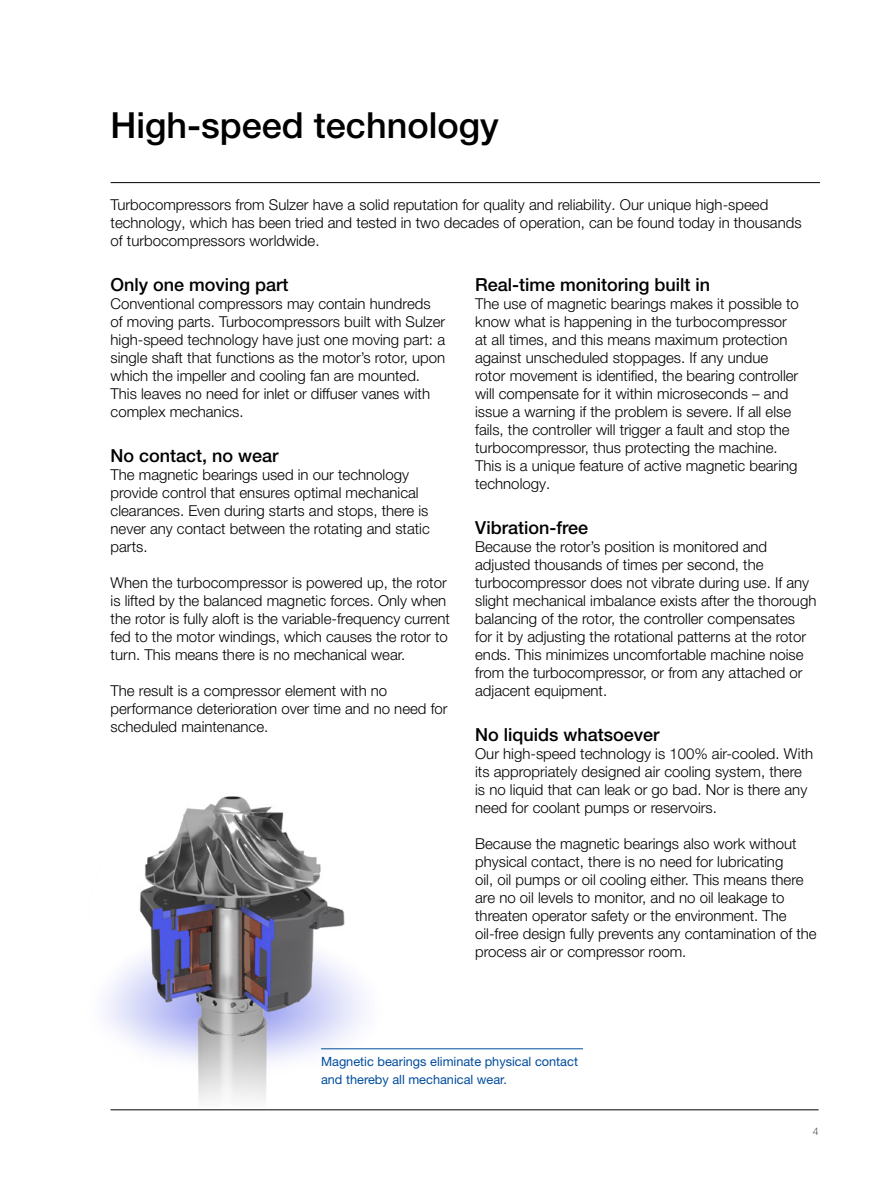
<style>
.page{position:relative;width:893px;height:1191px;background:#fff}
.page>*{position:absolute;margin:0;border:0;box-sizing:border-box;transform-origin:0 0}
.t1{font:500 36px "Helvetica Neue LT Pro";color:#000}
.Subtitle{font:500 18px "Helvetica Neue LT Pro";color:#000}
.Body_text{font:300 15px/18px "Helvetica Neue LT Pro";color:#000}
.t2{font:12.75px/18px "Helvetica Neue LT Pro";color:#004d9d}
.Page_number_right{font:100 10.5px "Helvetica Neue LT Pro";color:#000}
</style>
<div class="page">
<hr style="left:111px;top:182px;width:709px;height:1px;background:#000">
<img style="left:105px;top:796px;width:295px;height:305px">
<hr style="left:321px;top:1048px;width:262px;height:1px;background:#004d9d">
<hr style="left:111px;top:1109px;width:708px;height:1px;background:#000">
<p class="t1" style="left:111px;top:103px;width:390px">High-speed technology</p>
<p class="Body_text" style="left:111px;top:195px;width:693px">Turbocompressors from Sulzer have a solid reputation for quality and reliability. Our unique high-speed technology, which has been tried and tested in two decades of operation, can be found today in thousands of turbocompressors worldwide.</p>
<p class="Subtitle" style="left:111px;top:273px;width:180px">Only one moving part</p>
<p class="Body_text" style="left:111px;top:294px;width:336px">Conventional compressors may contain hundreds of moving parts. Turbocompressors built with Sulzer high-speed technology have just one moving part: a single shaft that functions as the motor’s rotor, upon which the impeller and cooling fan are mounted.<br>This leaves no need for inlet or diffuser vanes with complex mechanics.</p>
<p class="Subtitle" style="left:111px;top:444px;width:170px">No contact, no wear</p>
<p class="Body_text" style="left:111px;top:465px;width:321px">The magnetic bearings used in our technology provide control that ensures optimal mechanical clearances. Even during starts and stops, there is never any contact between the rotating and static parts.</p>
<p class="Body_text" style="left:111px;top:573px;width:341px">When the turbocompressor is powered up, the rotor is lifted by the balanced magnetic forces. Only when the rotor is fully aloft is the variable-frequency current fed to the motor windings, which causes the rotor to turn. This means there is no mechanical wear.</p>
<p class="Body_text" style="left:111px;top:681px;width:339px">The result is a compressor element with no performance deterioration over time and no need for scheduled maintenance.</p>
<p class="Subtitle" style="left:475px;top:273px;width:237px">Real-time monitoring built in</p>
<p class="Body_text" style="left:475px;top:294px;width:325px">The use of magnetic bearings makes it possible to know what is happening in the turbocompressor at all times, and this means maximum protection against unscheduled stoppages. If any undue rotor movement is identified, the bearing controller will compensate for it within microseconds – and issue a warning if the problem is severe. If all else fails, the controller will trigger a fault and stop the turbocompressor, thus protecting the machine.<br>This is a unique feature of active magnetic bearing technology.</p>
<p class="Subtitle" style="left:475px;top:516px;width:114px">Vibration-free</p>
<p class="Body_text" style="left:475px;top:537px;width:343px">Because the rotor’s position is monitored and adjusted thousands of times per second, the turbocompressor does not vibrate during use. If any slight mechanical imbalance exists after the thorough balancing of the rotor, the controller compensates<br>for it by adjusting the rotational patterns at the rotor ends. This minimizes uncomfortable machine noise from the turbocompressor, or from any attached or adjacent equipment.</p>
<p class="Subtitle" style="left:475px;top:723px;width:186px">No liquids whatsoever</p>
<p class="Body_text" style="left:475px;top:744px;width:339px">Our high-speed technology is 100% air-cooled. With its appropriately designed air cooling system, there is no liquid that can leak or go bad. Nor is there any need for coolant pumps or reservoirs.</p>
<p class="Body_text" style="left:475px;top:834px;width:343px">Because the magnetic bearings also work without physical contact, there is no need for lubricating<br>oil, oil pumps or oil cooling either. This means there are no oil levels to monitor, and no oil leakage to threaten operator safety or the environment. The oil-free design fully prevents any contamination of the process air or compressor room.</p>
<p class="t2" style="left:321px;top:1052px;width:258px">Magnetic bearings eliminate physical contact and thereby all mechanical wear.</p>
<p class="Page_number_right" style="left:813px;top:1124px;width:7px">4</p>
</div>
